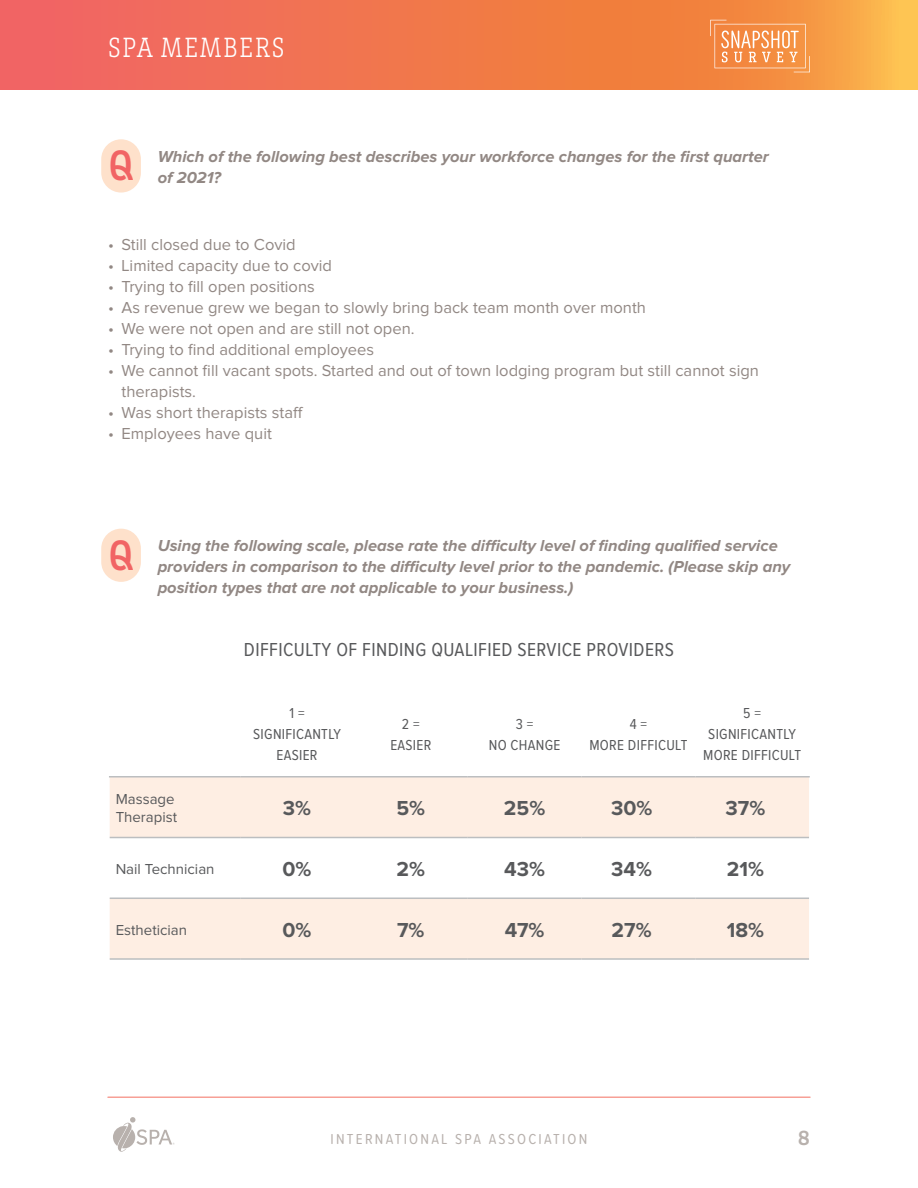
<style>
.page{position:relative;width:918px;height:1188px;background:#fff}
.page>*{position:absolute;margin:0;border:0;box-sizing:border-box;transform-origin:0 0}
.Question-All_Members{font:700 condensed 43.5px "Brix Slab";color:#f16464}
.t1{font:300 condensed 28.5px "Brix Slab";letter-spacing:.065em;color:#fff}
.t2{font:700 21px "Proxima Nova";color:#58595b}
.t3{font:700 21px "Brix Slab";color:#b8b1ad}
.H3_Chart_Title{font:19.5px "Proxima Nova Cond";letter-spacing:.02em;color:#58595b}
.t4{font:16.5px/21px "Proxima Nova";color:#928884}
.Questions{font:italic 700 16.5px/21px "Proxima Nova";color:#928884}
.t5{font:15px/21px "Proxima Nova Cond";letter-spacing:.02em;color:#58595b;text-align:center}
.t6{font:15px/18px "Proxima Nova";color:#58595b}
.t7{font:15px "Proxima Soft Cond";letter-spacing:.15em;color:#b8b1ad}
</style>
<div class="page">
<svg style="left:113px;top:1117px;width:62px;height:35px"></svg>
<svg style="left:0;top:0;width:918px;height:90px;background:#f27c4d"></svg>
<svg style="left:710px;top:20px;width:100px;height:52px;background:#f59d5f"></svg>
<hr style="left:108px;top:1096px;width:702px;height:2px;background:#f7a096">
<div style="left:101px;top:139px;width:40px;height:54px;background:#fee1cb;border-radius:20px"></div>
<div style="left:101px;top:529px;width:40px;height:53px;background:#fee1cb;border-radius:20px"></div>
<svg style="left:110px;top:778px;width:699px;height:180px;fill:#feeee3"></svg>
<hr style="left:109px;top:776px;width:131px;height:2px;background:#bcbec0">
<hr style="left:240px;top:776px;width:114px;height:2px;background:#bcbec0">
<hr style="left:354px;top:776px;width:114px;height:2px;background:#bcbec0">
<hr style="left:468px;top:776px;width:114px;height:2px;background:#bcbec0">
<hr style="left:582px;top:776px;width:113px;height:2px;background:#bcbec0">
<hr style="left:695px;top:776px;width:115px;height:2px;background:#bcbec0">
<hr style="left:110px;top:837px;width:130px;height:1px;background:#bcbec0">
<hr style="left:240px;top:837px;width:114px;height:1px;background:#bcbec0">
<hr style="left:354px;top:837px;width:114px;height:1px;background:#bcbec0">
<hr style="left:468px;top:837px;width:114px;height:1px;background:#bcbec0">
<hr style="left:582px;top:837px;width:113px;height:1px;background:#bcbec0">
<hr style="left:695px;top:837px;width:114px;height:1px;background:#bcbec0">
<hr style="left:110px;top:898px;width:130px;height:1px;background:#bcbec0">
<hr style="left:240px;top:898px;width:114px;height:1px;background:#bcbec0">
<hr style="left:354px;top:898px;width:114px;height:1px;background:#bcbec0">
<hr style="left:468px;top:898px;width:114px;height:1px;background:#bcbec0">
<hr style="left:582px;top:898px;width:113px;height:1px;background:#bcbec0">
<hr style="left:695px;top:898px;width:114px;height:1px;background:#bcbec0">
<hr style="left:110px;top:958px;width:130px;height:2px;background:#bcbec0">
<hr style="left:240px;top:958px;width:114px;height:2px;background:#bcbec0">
<hr style="left:354px;top:958px;width:114px;height:2px;background:#bcbec0">
<hr style="left:468px;top:958px;width:114px;height:2px;background:#bcbec0">
<hr style="left:582px;top:958px;width:113px;height:2px;background:#bcbec0">
<hr style="left:695px;top:958px;width:114px;height:2px;background:#bcbec0">
<h2 class="t1" style="left:108px;top:29px;width:178px">SPA MEMBERS</h2>
<p class="Question-All_Members" style="left:109px;top:137px;width:27px">Q</p>
<p class="Questions" style="left:158px;top:146px;width:613px">Which of the following best describes your workforce changes for the first quarter of 2021?</p>
<p class="t4" style="left:108px;top:234px;width:189px">• Still closed due to Covid</p>
<p class="t4" style="left:108px;top:255px;width:226px">• Limited capacity due to covid</p>
<p class="t4" style="left:108px;top:276px;width:208px">• Trying to fill open positions</p>
<p class="t4" style="left:108px;top:297px;width:539px">• As revenue grew we began to slowly bring back team month over month</p>
<p class="t4" style="left:108px;top:318px;width:308px">• We were not open and are still not open.</p>
<p class="t4" style="left:108px;top:339px;width:268px">• Trying to find additional employees</p>
<p class="t4" style="left:122px;top:360px;width:639px;text-indent:-14px">• We cannot fill vacant spots. Started and out of town lodging program but still cannot sign therapists.</p>
<p class="t4" style="left:108px;top:402px;width:197px">• Was short therapists staff</p>
<p class="t4" style="left:108px;top:423px;width:165px">• Employees have quit</p>
<p class="Question-All_Members" style="left:109px;top:527px;width:27px">Q</p>
<p class="Questions" style="left:158px;top:536px;width:634px">Using the following scale, please rate the difficulty level of finding qualified service providers in comparison to the difficulty level prior to the pandemic. (Please skip any position types that are not applicable to your business.)</p>
<p class="H3_Chart_Title" style="left:244px;top:640px;width:432px">DIFFICULTY OF FINDING QUALIFIED SERVICE PROVIDERS</p>
<p class="t5" style="left:253px;top:703px;width:89px">1 =<br>SIGNIFICANTLY<br>EASIER</p>
<p class="t5" style="left:390px;top:714px;width:42px">2 =<br>EASIER</p>
<p class="t5" style="left:489px;top:714px;width:73px">3 =<br>NO CHANGE</p>
<p class="t5" style="left:589px;top:714px;width:100px">4 =<br>MORE DIFFICULT</p>
<p class="t5" style="left:703px;top:703px;width:100px">5 =<br>SIGNIFICANTLY<br>MORE DIFFICULT</p>
<p class="t6" style="left:116px;top:791px;width:63px">Massage<br>Therapist</p>
<p class="t2" style="left:283px;top:799px;width:30px">3%</p>
<p class="t2" style="left:397px;top:799px;width:30px">5%</p>
<p class="t2" style="left:504px;top:799px;width:43px">25%</p>
<p class="t2" style="left:611px;top:799px;width:43px">30%</p>
<p class="t2" style="left:726px;top:799px;width:41px">37%</p>
<p class="t6" style="left:116px;top:860px;width:100px">Nail Technician</p>
<p class="t2" style="left:283px;top:860px;width:30px">0%</p>
<p class="t2" style="left:397px;top:860px;width:30px">2%</p>
<p class="t2" style="left:504px;top:860px;width:42px">43%</p>
<p class="t2" style="left:611px;top:860px;width:42px">34%</p>
<p class="t2" style="left:727px;top:860px;width:39px">21%</p>
<p class="t6" style="left:116px;top:921px;width:73px">Esthetician</p>
<p class="t2" style="left:283px;top:920px;width:30px">0%</p>
<p class="t2" style="left:397px;top:920px;width:29px">7%</p>
<p class="t2" style="left:505px;top:920px;width:41px">47%</p>
<p class="t2" style="left:612px;top:920px;width:41px">27%</p>
<p class="t2" style="left:727px;top:920px;width:39px">18%</p>
<p class="t7" style="left:331px;top:1128px;width:258px">INTERNATIONAL SPA ASSOCIATION</p>
<p class="t3" style="left:798px;top:1124px;width:14px">8</p>
</div>
